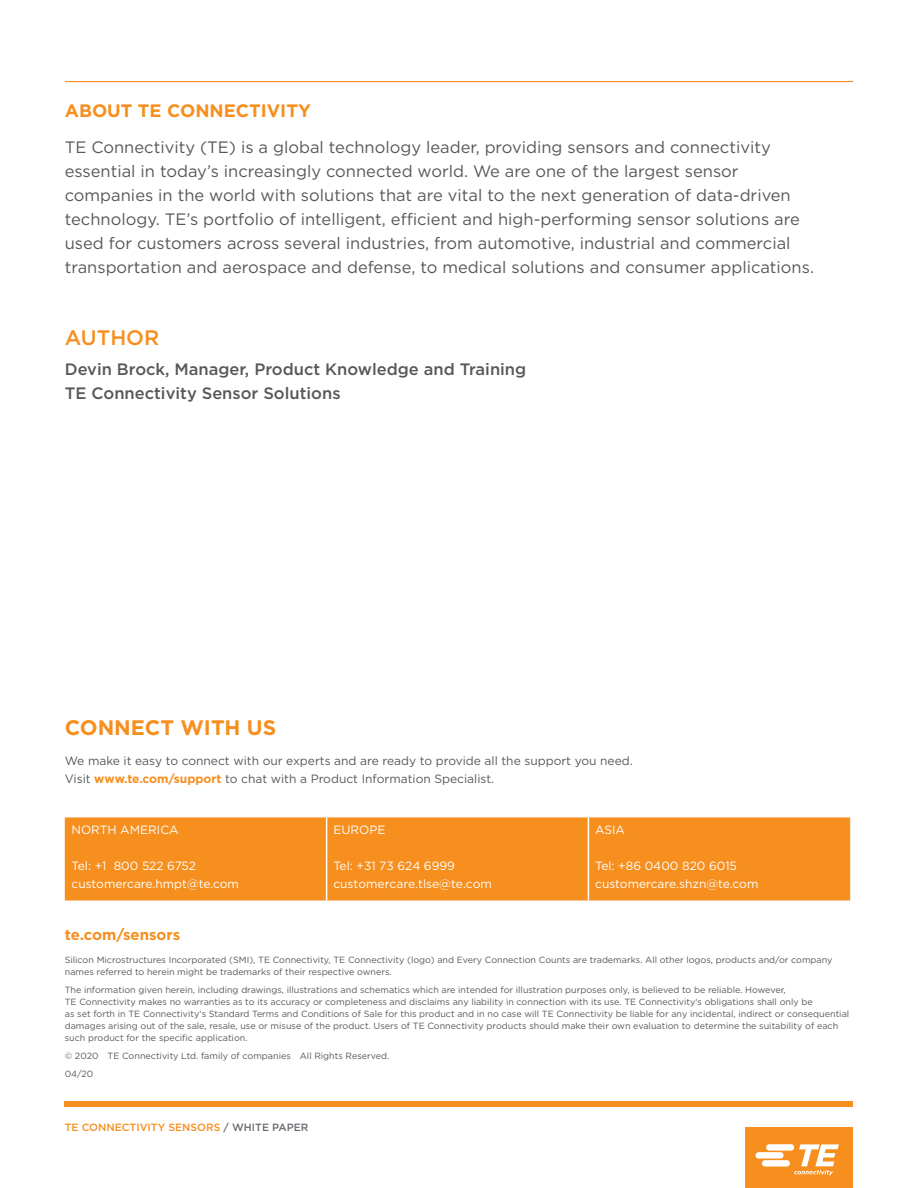
<style>
.page{position:relative;width:918px;height:1188px;background:#fff}
.page>*{position:absolute;margin:0;border:0;box-sizing:border-box;transform-origin:0 0}
.B_Body_Copy_Subhead{font:700 21px "Gotham";color:#f68f1e}
.WP_Intro_Headline{font:500 21px "Gotham";color:#f68f1e}
.PS_Body_Copy_Subhead{font:700 18px "Gotham";color:#f68f1e}
.WP_Body_Copy{font:16.5px/24px "Gotham";color:#57585a}
.WP_Body_Copy-2{font:500 16.5px/24px "Gotham";color:#57585a}
.t1{font:700 15px "Gotham";color:#f68f1e}
.t2{font:12px/18px "Gotham";color:#fff}
.B_Body_Copy{font:12px/18px "Gotham";color:#57585a}
.t3{font:500 10.5px "Gotham";color:#f68f1e}
.t4{font:9px/12px "Gotham";color:#57585a}
.s1{font-weight:700;color:#f68f1e}
.s2{color:#696b73}
</style>
<div class="page">
<div style="left:65px;top:1101px;width:788px;height:6px;background:#f68f1e"></div>
<div style="left:745px;top:1127px;width:108px;height:61px;background:#f68f1e"></div>
<svg style="left:755px;top:1144px;width:84px;height:31px"></svg>
<hr style="left:65px;top:81px;width:788px;height:1px;background:#f68f20">
<div style="left:65px;top:817px;width:785px;height:83px;background:#f68f1e"></div>
<hr style="left:326px;top:817px;width:1px;height:83px;background:#fff">
<hr style="left:588px;top:817px;width:1px;height:83px;background:#fff">
<p class="PS_Body_Copy_Subhead" style="left:65px;top:99px;width:248px">ABOUT TE CONNECTIVITY</p>
<p class="WP_Body_Copy" style="left:65px;top:135px;width:751px">TE Connectivity (TE) is a global technology leader, providing sensors and connectivity essential in today’s increasingly connected world. We are one of the largest sensor companies in the world with solutions that are vital to the next generation of data-driven technology. TE’s portfolio of intelligent, efficient and high-performing sensor solutions are used for customers across several industries, from automotive, industrial and commercial transportation and aerospace and defense, to medical solutions and consumer applications.</p>
<p class="WP_Intro_Headline" style="left:65px;top:324px;width:96px">AUTHOR</p>
<p class="WP_Body_Copy-2" style="left:65px;top:357px;width:463px">Devin Brock, Manager, Product Knowledge and Training<br>TE Connectivity Sensor Solutions</p>
<p class="B_Body_Copy_Subhead" style="left:65px;top:714px;width:213px">CONNECT WITH US</p>
<p class="B_Body_Copy" style="left:65px;top:751px;width:569px">We make it easy to connect with our experts and are ready to provide all the support you need.<br>Visit <span class="s1">www.te.com/support</span> to chat with a Product Information Specialist.</p>
<h3 class="t2" style="left:72px;top:820px;width:109px">NORTH AMERICA</h3>
<h3 class="t2" style="left:72px;top:856px;width:169px">Tel: +1 800 522 6752 customercare.hmpt@te.com</h3>
<h3 class="t2" style="left:333px;top:820px;width:54px">EUROPE</h3>
<h3 class="t2" style="left:333px;top:856px;width:160px">Tel: +31 73 624 6999 customercare.tlse@te.com</h3>
<h3 class="t2" style="left:595px;top:820px;width:31px">ASIA</h3>
<h3 class="t2" style="left:595px;top:856px;width:165px">Tel: +86 0400 820 6015 customercare.shzn@te.com</h3>
<h3 class="t1" style="left:65px;top:925px;width:117px">te.com/sensors</h3>
<p class="t4" style="left:65px;top:954px;width:769px">Silicon Microstructures Incorporated (SMI), TE Connectivity, TE Connectivity (logo) and Every Connection Counts are trademarks. All other logos, products and/or company names referred to herein might be trademarks of their respective owners.</p>
<p class="t4" style="left:65px;top:984px;width:786px">The information given herein, including drawings, illustrations and schematics which are intended for illustration purposes only, is believed to be reliable. However,<br>TE Connectivity makes no warranties as to its accuracy or completeness and disclaims any liability in connection with its use. TE Connectivity‘s obligations shall only be<br>as set forth in TE Connectivity‘s Standard Terms and Conditions of Sale for this product and in no case will TE Connectivity be liable for any incidental, indirect or consequential damages arising out of the sale, resale, use or misuse of the product. Users of TE Connectivity products should make their own evaluation to determine the suitability of each such product for the specific application.</p>
<p class="t4" style="left:65px;top:1047px;width:326px;line-height:18px">© 2020 TE Connectivity Ltd. family of companies All Rights Reserved.<br>04/20</p>
<p class="t3" style="left:65px;top:1120px;width:245px">TE CONNECTIVITY SENSORS <span class="s2">/ WHITE PAPER</span></p>
</div>
